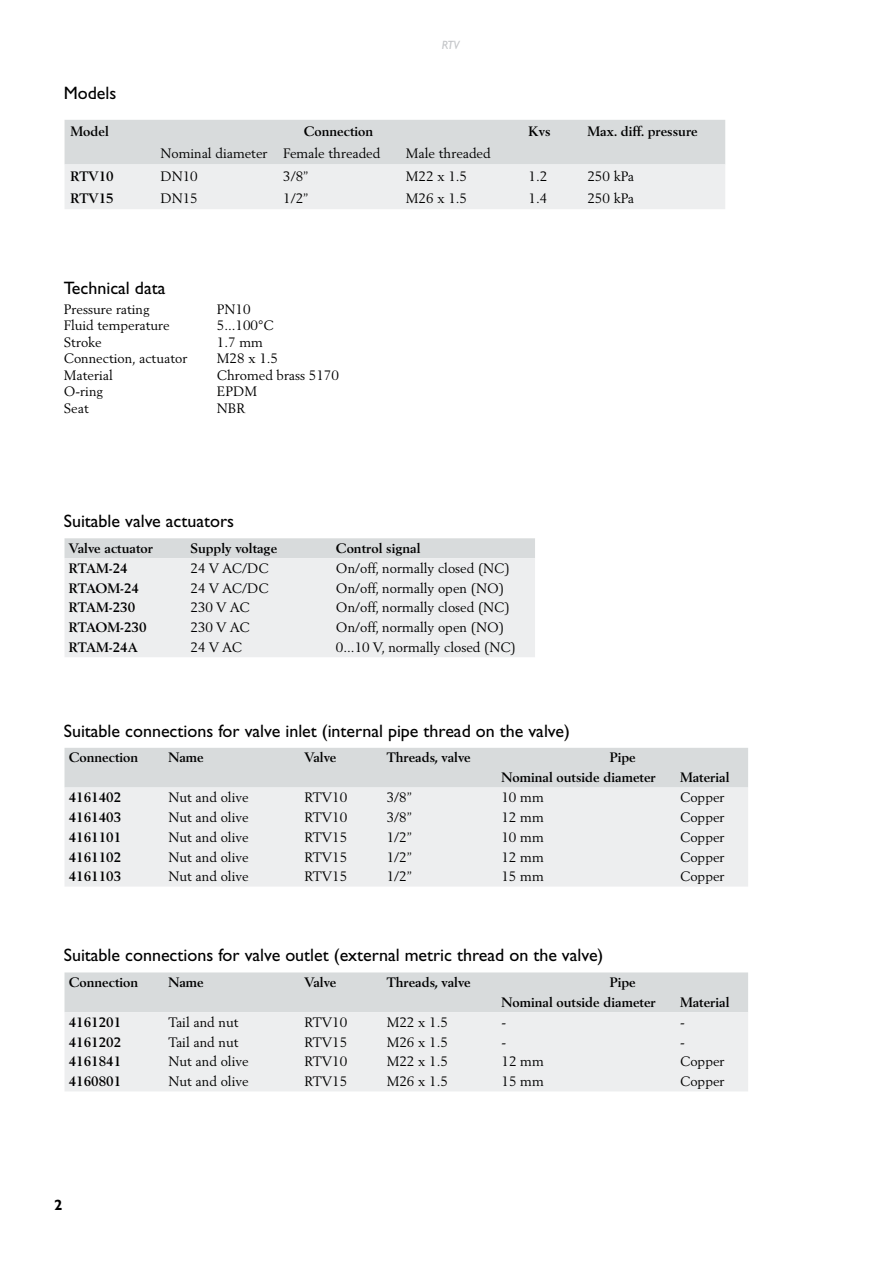
<style>
.page{position:relative;width:893px;height:1263px;background:#fff}
.page>*{position:absolute;margin:0;border:0;box-sizing:border-box;transform-origin:0 0}
.H_gill_mid{font:18px "Gill Sans";color:#000}
.t1{font:700 15px "Gill Sans";color:#000}
.body{font:13.5px "Berling";color:#000}
.H_berling_small_bold{font:700 13.5px "Berling";color:#000}
.brödtext_9_berling_t{font:13.5px "Berling";color:#000}
.t2{font:italic 12px "Gill Sans";color:#c3c5c8}
</style>
<div class="page">
<svg style="left:65px;top:120px;width:660px;height:89px"></svg>
<div style="left:64px;top:748px;width:684px;height:39px;background:#d8dbdc"></div>
<div style="left:64px;top:787px;width:684px;height:99px;background:#edeeef"></div>
<div style="left:64px;top:972px;width:684px;height:40px;background:#d8dbdc"></div>
<div style="left:64px;top:1012px;width:684px;height:79px;background:#edeeef"></div>
<div style="left:64px;top:538px;width:471px;height:20px;background:#d8dbdc"></div>
<div style="left:65px;top:558px;width:470px;height:99px;background:#edeeef"></div>
<p class="t2" style="left:442px;top:38px;width:19px">RTV</p>
<p class="H_gill_mid" style="left:64px;top:82px;width:54px">Models</p>
<p class="H_berling_small_bold" style="left:71px;top:123px;width:40px">Model</p>
<p class="H_berling_small_bold" style="left:304px;top:123px;width:71px">Connection</p>
<p class="H_berling_small_bold" style="left:528px;top:123px;width:23px">Kvs</p>
<p class="H_berling_small_bold" style="left:587px;top:123px;width:112px">Max. diff. pressure</p>
<p class="body" style="left:160px;top:146px;width:109px">Nominal diameter</p>
<p class="body" style="left:283px;top:146px;width:99px">Female threaded</p>
<p class="body" style="left:406px;top:146px;width:86px">Male threaded</p>
<p class="H_berling_small_bold" style="left:71px;top:168px;width:45px">RTV10</p>
<p class="body" style="left:160px;top:168px;width:39px">DN10</p>
<p class="body" style="left:283px;top:168px;width:27px">3/8”</p>
<p class="body" style="left:406px;top:168px;width:63px">M22 x 1.5</p>
<p class="body" style="left:528px;top:168px;width:20px">1.2</p>
<p class="body" style="left:587px;top:168px;width:48px">250 kPa</p>
<p class="H_berling_small_bold" style="left:71px;top:190px;width:45px">RTV15</p>
<p class="body" style="left:160px;top:190px;width:39px">DN15</p>
<p class="body" style="left:283px;top:190px;width:27px">1/2”</p>
<p class="body" style="left:406px;top:190px;width:63px">M26 x 1.5</p>
<p class="body" style="left:528px;top:190px;width:20px">1.4</p>
<p class="body" style="left:587px;top:190px;width:48px">250 kPa</p>
<p class="H_gill_mid" style="left:64px;top:278px;width:103px">Technical data</p>
<p class="brödtext_9_berling_t" style="left:64px;top:301px;width:87px">Pressure rating</p>
<p class="brödtext_9_berling_t" style="left:217px;top:301px;width:35px">PN10</p>
<p class="brödtext_9_berling_t" style="left:64px;top:317px;width:107px">Fluid temperature</p>
<p class="brödtext_9_berling_t" style="left:217px;top:317px;width:58px">5...100°C</p>
<p class="brödtext_9_berling_t" style="left:64px;top:334px;width:40px">Stroke</p>
<p class="brödtext_9_berling_t" style="left:217px;top:334px;width:48px">1.7 mm</p>
<p class="brödtext_9_berling_t" style="left:64px;top:350px;width:125px">Connection, actuator</p>
<p class="brödtext_9_berling_t" style="left:217px;top:350px;width:63px">M28 x 1.5</p>
<p class="brödtext_9_berling_t" style="left:64px;top:367px;width:50px">Material</p>
<p class="brödtext_9_berling_t" style="left:217px;top:367px;width:124px">Chromed brass 5170</p>
<p class="brödtext_9_berling_t" style="left:64px;top:383px;width:41px">O-ring</p>
<p class="brödtext_9_berling_t" style="left:217px;top:383px;width:42px">EPDM</p>
<p class="brödtext_9_berling_t" style="left:64px;top:400px;width:27px">Seat</p>
<p class="brödtext_9_berling_t" style="left:217px;top:400px;width:30px">NBR</p>
<p class="H_gill_mid" style="left:64px;top:511px;width:172px">Suitable valve actuators</p>
<p class="H_berling_small_bold" style="left:69px;top:540px;width:86px">Valve actuator</p>
<p class="H_berling_small_bold" style="left:191px;top:540px;width:88px">Supply voltage</p>
<p class="H_berling_small_bold" style="left:336px;top:540px;width:86px">Control signal</p>
<p class="H_berling_small_bold" style="left:69px;top:560px;width:60px">RTAM-24</p>
<p class="body" style="left:191px;top:560px;width:80px">24 V AC/DC</p>
<p class="body" style="left:336px;top:560px;width:175px">On/off, normally closed (NC)</p>
<p class="H_berling_small_bold" style="left:69px;top:580px;width:72px">RTAOM-24</p>
<p class="body" style="left:191px;top:580px;width:80px">24 V AC/DC</p>
<p class="body" style="left:336px;top:580px;width:170px">On/off, normally open (NO)</p>
<p class="H_berling_small_bold" style="left:69px;top:600px;width:68px">RTAM-230</p>
<p class="body" style="left:191px;top:599px;width:61px">230 V AC</p>
<p class="body" style="left:336px;top:599px;width:175px">On/off, normally closed (NC)</p>
<p class="H_berling_small_bold" style="left:69px;top:619px;width:79px">RTAOM-230</p>
<p class="body" style="left:191px;top:619px;width:61px">230 V AC</p>
<p class="body" style="left:336px;top:619px;width:170px">On/off, normally open (NO)</p>
<p class="H_berling_small_bold" style="left:69px;top:639px;width:70px">RTAM-24A</p>
<p class="body" style="left:191px;top:639px;width:53px">24 V AC</p>
<p class="body" style="left:336px;top:639px;width:181px">0...10 V, normally closed (NC)</p>
<p class="H_gill_mid" style="left:64px;top:720px;width:508px">Suitable connections for valve inlet (internal pipe thread on the valve)</p>
<p class="H_berling_small_bold" style="left:69px;top:750px;width:71px">Connection</p>
<p class="H_berling_small_bold" style="left:168px;top:750px;width:37px">Name</p>
<p class="H_berling_small_bold" style="left:304px;top:750px;width:34px">Valve</p>
<p class="H_berling_small_bold" style="left:387px;top:750px;width:86px">Threads, valve</p>
<p class="H_berling_small_bold" style="left:610px;top:750px;width:28px">Pipe</p>
<p class="H_berling_small_bold" style="left:501px;top:769px;width:156px">Nominal outside diameter</p>
<p class="H_berling_small_bold" style="left:680px;top:769px;width:51px">Material</p>
<p class="H_berling_small_bold" style="left:69px;top:789px;width:54px">4161402</p>
<p class="body" style="left:168px;top:789px;width:82px">Nut and olive</p>
<p class="body" style="left:304px;top:789px;width:44px">RTV10</p>
<p class="body" style="left:387px;top:789px;width:27px">3/8”</p>
<p class="body" style="left:501px;top:789px;width:44px">10 mm</p>
<p class="body" style="left:680px;top:789px;width:46px">Copper</p>
<p class="H_berling_small_bold" style="left:69px;top:809px;width:54px">4161403</p>
<p class="body" style="left:168px;top:809px;width:82px">Nut and olive</p>
<p class="body" style="left:304px;top:809px;width:44px">RTV10</p>
<p class="body" style="left:387px;top:809px;width:27px">3/8”</p>
<p class="body" style="left:501px;top:809px;width:44px">12 mm</p>
<p class="body" style="left:680px;top:809px;width:46px">Copper</p>
<p class="H_berling_small_bold" style="left:69px;top:829px;width:54px">4161101</p>
<p class="body" style="left:168px;top:829px;width:82px">Nut and olive</p>
<p class="body" style="left:304px;top:829px;width:44px">RTV15</p>
<p class="body" style="left:387px;top:829px;width:27px">1/2”</p>
<p class="body" style="left:501px;top:829px;width:44px">10 mm</p>
<p class="body" style="left:680px;top:829px;width:46px">Copper</p>
<p class="H_berling_small_bold" style="left:69px;top:849px;width:54px">4161102</p>
<p class="body" style="left:168px;top:849px;width:82px">Nut and olive</p>
<p class="body" style="left:304px;top:849px;width:44px">RTV15</p>
<p class="body" style="left:387px;top:849px;width:27px">1/2”</p>
<p class="body" style="left:501px;top:849px;width:44px">12 mm</p>
<p class="body" style="left:680px;top:849px;width:46px">Copper</p>
<p class="H_berling_small_bold" style="left:69px;top:869px;width:54px">4161103</p>
<p class="body" style="left:168px;top:868px;width:82px">Nut and olive</p>
<p class="body" style="left:304px;top:868px;width:44px">RTV15</p>
<p class="body" style="left:387px;top:868px;width:27px">1/2”</p>
<p class="body" style="left:501px;top:868px;width:44px">15 mm</p>
<p class="body" style="left:680px;top:868px;width:46px">Copper</p>
<p class="H_gill_mid" style="left:64px;top:945px;width:541px">Suitable connections for valve outlet (external metric thread on the valve)</p>
<p class="H_berling_small_bold" style="left:69px;top:974px;width:71px">Connection</p>
<p class="H_berling_small_bold" style="left:168px;top:974px;width:37px">Name</p>
<p class="H_berling_small_bold" style="left:304px;top:974px;width:34px">Valve</p>
<p class="H_berling_small_bold" style="left:387px;top:974px;width:86px">Threads, valve</p>
<p class="H_berling_small_bold" style="left:610px;top:974px;width:28px">Pipe</p>
<p class="H_berling_small_bold" style="left:501px;top:994px;width:156px">Nominal outside diameter</p>
<p class="H_berling_small_bold" style="left:680px;top:994px;width:51px">Material</p>
<p class="H_berling_small_bold" style="left:69px;top:1014px;width:54px">4161201</p>
<p class="body" style="left:168px;top:1014px;width:72px">Tail and nut</p>
<p class="body" style="left:304px;top:1014px;width:44px">RTV10</p>
<p class="body" style="left:387px;top:1014px;width:63px">M22 x 1.5</p>
<p class="body" style="left:501px;top:1014px;width:6px">-</p>
<p class="body" style="left:680px;top:1014px;width:6px">-</p>
<p class="H_berling_small_bold" style="left:69px;top:1034px;width:54px">4161202</p>
<p class="body" style="left:168px;top:1034px;width:72px">Tail and nut</p>
<p class="body" style="left:304px;top:1034px;width:44px">RTV15</p>
<p class="body" style="left:387px;top:1034px;width:63px">M26 x 1.5</p>
<p class="body" style="left:501px;top:1034px;width:6px">-</p>
<p class="body" style="left:680px;top:1034px;width:6px">-</p>
<p class="H_berling_small_bold" style="left:69px;top:1054px;width:54px">4161841</p>
<p class="body" style="left:168px;top:1053px;width:82px">Nut and olive</p>
<p class="body" style="left:304px;top:1053px;width:44px">RTV10</p>
<p class="body" style="left:387px;top:1053px;width:63px">M22 x 1.5</p>
<p class="body" style="left:501px;top:1053px;width:44px">12 mm</p>
<p class="body" style="left:680px;top:1053px;width:46px">Copper</p>
<p class="H_berling_small_bold" style="left:69px;top:1073px;width:54px">4160801</p>
<p class="body" style="left:168px;top:1073px;width:82px">Nut and olive</p>
<p class="body" style="left:304px;top:1073px;width:44px">RTV15</p>
<p class="body" style="left:387px;top:1073px;width:63px">M26 x 1.5</p>
<p class="body" style="left:501px;top:1073px;width:44px">15 mm</p>
<p class="body" style="left:680px;top:1073px;width:46px">Copper</p>
<p class="t1" style="left:54px;top:1196px;width:10px">2</p>
</div>
